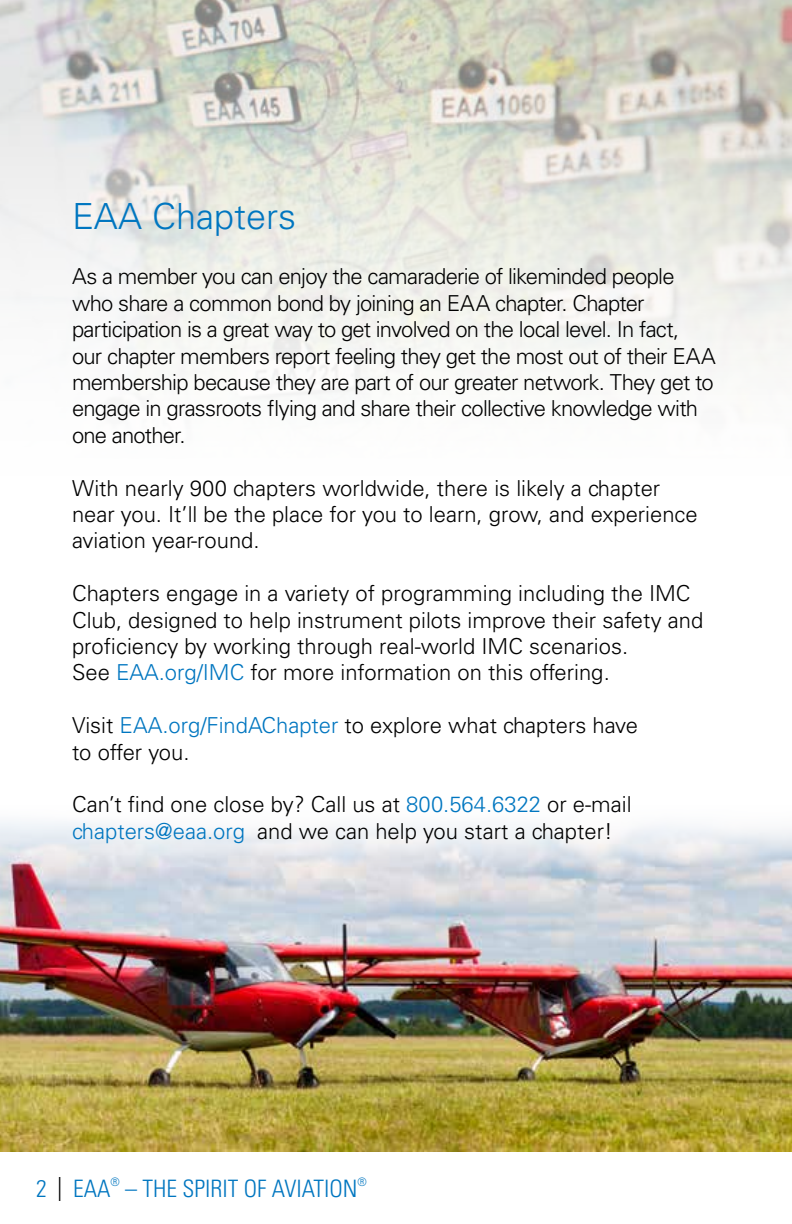
<style>
.page{position:relative;width:792px;height:1224px;background:#fff}
.page>*{position:absolute;margin:0;border:0;box-sizing:border-box;transform-origin:0 0}
.t1{font:300 36px "Univers LT Std";color:#0076c0}
.t2{font:300 condensed 24px "Univers LT Std";color:#0076c0}
.t3{font:300 22px/26.4px "Univers LT Std";color:#000}
.t4{font:300 22px/26.4px "Univers LT Std";letter-spacing:-.035em;color:#000}
.s1{color:#0076c0}
.s2{color:#000}
</style>
<div class="page">
<img style="left:0;top:0;width:792px;height:395px">
<img style="left:0;top:821px;width:792px;height:331px">
<h1 class="t1" style="left:72px;top:195px;width:226px">EAA Chapters</h1>
<p class="t4" style="left:72px;top:263px;width:645px">As a member you can enjoy the camaraderie of likeminded people who share a common bond by joining an EAA chapter. Chapter participation is a great way to get involved on the local level. In fact,<br>our chapter members report feeling they get the most out of their EAA membership because they are part of our greater network. They get to engage in grassroots flying and share their collective knowledge with one another.</p>
<p class="t3" style="left:72px;top:475px;width:627px">With nearly 900 chapters worldwide, there is likely a chapter near you. It’ll be the place for you to learn, grow, and experience aviation year-round.</p>
<p class="t3" style="left:72px;top:580px;width:633px">Chapters engage in a variety of programming including the IMC Club, designed to help instrument pilots improve their safety and proficiency by working through real-world IMC scenarios.<br>See <span class="s1">EAA.org/IMC</span> for more information on this offering.</p>
<p class="t3" style="left:72px;top:712px;width:568px">Visit <span class="s1">EAA.org/FindAChapter</span> to explore what chapters have to offer you.</p>
<p class="t3" style="left:72px;top:791px;width:561px">Can’t find one close by? Call us at <span class="s1">800.564.6322</span> or e-mail <span class="s1">chapters@eaa.org</span> and we can help you start a chapter!</p>
<p class="t2" style="left:36px;top:1174px;width:332px">2 <span class="s2">|</span> EAA<sup>®</sup> – THE SPIRIT OF AVIATION<sup>®</sup></p>
</div>
